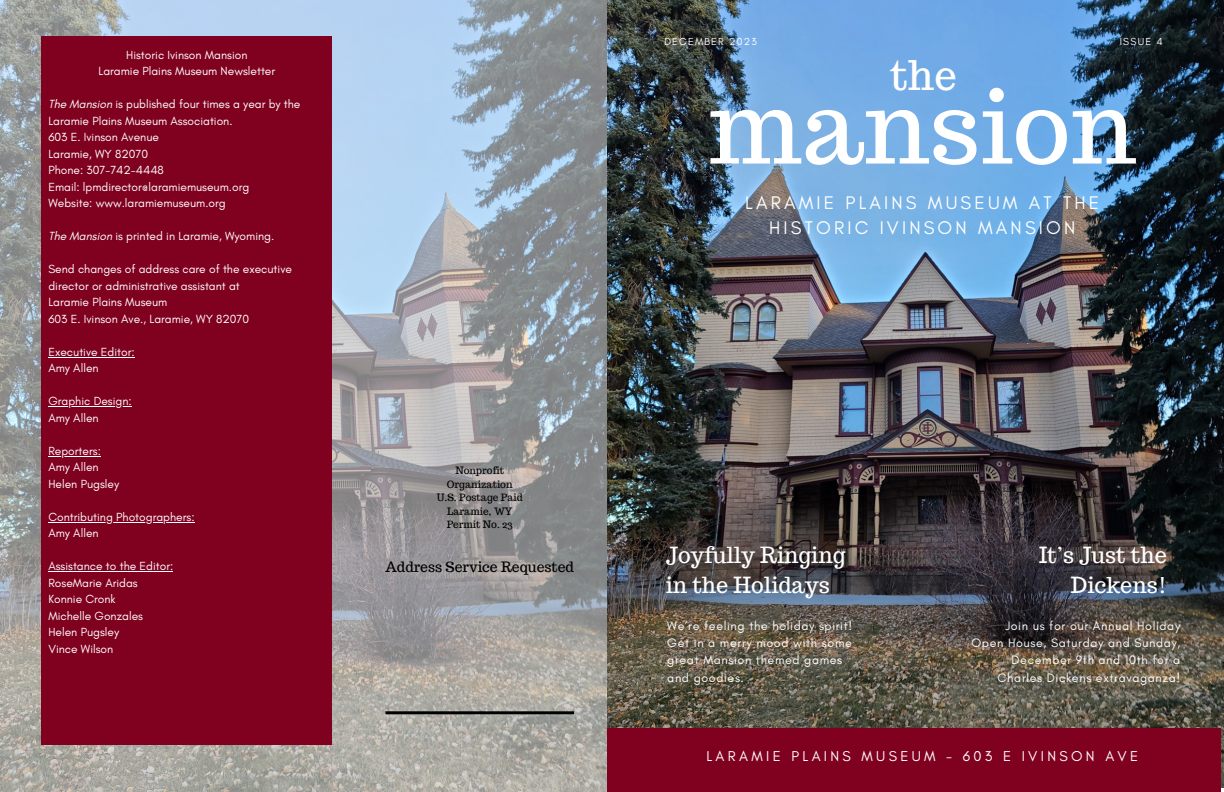
<style>
.page{position:relative;width:1224px;height:792px;background:#fff}
.page>*{position:absolute;margin:0;border:0;box-sizing:border-box;transform-origin:0 0}
.t1{font:99.6px "Trocchi";color:#fff}
.t2{font:40px "Trocchi";color:#fff}
.t3{font:21.8px/30px "Trocchi";color:#fff;text-align:right}
.t4{font:18.7px/25.5px "Glacial Indifference";letter-spacing:.17em;color:#fff;text-align:center}
.t5{font:14.5px "Glacial Indifference";letter-spacing:.23em;color:#fff}
.t6{font:14px "Trocchi";color:#000}
.t7{font:12.5px/17.2px "Glacial Indifference";letter-spacing:.05em;color:#fff}
.t8{font:12px/16.5px "Glacial Indifference";color:#fff}
.t9{font:10.4px "Glacial Indifference";letter-spacing:.12em;color:#fff}
.t10{font:10px/13.5px "Trocchi";color:#000;text-align:center}
.s1{font-style:italic}
</style>
<div class="page">
<img style="left:0;top:0;width:608px;height:792px">
<div style="left:42px;top:36px;width:290px;height:708px;background:#800020"></div>
<hr style="left:386px;top:711px;width:188px;height:3px;background:#000">
<img style="left:608px;top:0;width:616px;height:788px">
<div style="left:608px;top:728px;width:613px;height:64px;background:#800020"></div>
<hr style="left:48px;top:357px;width:87px;height:1px;background:#fff">
<hr style="left:48px;top:406px;width:84px;height:1px;background:#fff">
<hr style="left:48px;top:456px;width:53px;height:1px;background:#fff">
<hr style="left:48px;top:522px;width:147px;height:1px;background:#fff">
<hr style="left:48px;top:571px;width:125px;height:1px;background:#fff">
<p class="t8" style="left:126px;top:47px;width:123px">Historic Ivinson Mansion</p>
<p class="t8" style="left:99px;top:63px;width:178px">Laramie Plains Museum Newsletter</p>
<p class="t8" style="left:48px;top:96px;width:254px"><span class="s1">The Mansion</span> is published four times a year by the<br>Laramie Plains Museum Association.</p>
<p class="t8" style="left:48px;top:129px;width:112px">603 E. Ivinson Avenue</p>
<p class="t8" style="left:48px;top:146px;width:101px">Laramie, WY 82070</p>
<p class="t8" style="left:48px;top:162px;width:117px">Phone: 307-742-4448</p>
<p class="t8" style="left:48px;top:179px;width:202px">Email: lpmdirector@laramiemuseum.org</p>
<p class="t8" style="left:48px;top:195px;width:179px">Website: www.laramiemuseum.org</p>
<p class="t8" style="left:48px;top:228px;width:227px"><span class="s1">The Mansion</span> is printed in Laramie, Wyoming.</p>
<p class="t8" style="left:48px;top:261px;width:245px">Send changes of address care of the executive director or administrative assistant at</p>
<p class="t8" style="left:48px;top:294px;width:120px">Laramie Plains Museum</p>
<p class="t8" style="left:48px;top:311px;width:202px">603 E. Ivinson Ave., Laramie, WY 82070</p>
<p class="t8" style="left:48px;top:344px;width:88px">Executive Editor:</p>
<p class="t8" style="left:48px;top:360px;width:52px">Amy Allen</p>
<p class="t8" style="left:48px;top:393px;width:85px">Graphic Design:</p>
<p class="t8" style="left:48px;top:410px;width:52px">Amy Allen</p>
<p class="t8" style="left:48px;top:443px;width:54px">Reporters:</p>
<p class="t8" style="left:48px;top:459px;width:52px">Amy Allen</p>
<p class="t8" style="left:48px;top:476px;width:72px">Helen Pugsley</p>
<p class="t8" style="left:48px;top:509px;width:148px">Contributing Photographers:</p>
<p class="t8" style="left:48px;top:525px;width:52px">Amy Allen</p>
<p class="t8" style="left:48px;top:558px;width:126px">Assistance to the Editor:</p>
<p class="t8" style="left:48px;top:575px;width:91px">RoseMarie Aridas</p>
<p class="t8" style="left:48px;top:591px;width:69px">Konnie Cronk</p>
<p class="t8" style="left:48px;top:608px;width:96px">Michelle Gonzales</p>
<p class="t8" style="left:48px;top:624px;width:72px">Helen Pugsley</p>
<p class="t8" style="left:48px;top:641px;width:66px">Vince Wilson</p>
<p class="t10" style="left:447px;top:464px;width:67px">Nonprofit<br>Organization</p>
<p class="t10" style="left:437px;top:491px;width:88px">U.S. Postage Paid</p>
<p class="t10" style="left:447px;top:504px;width:67px">Laramie, WY</p>
<p class="t10" style="left:447px;top:518px;width:68px">Permit No. 23</p>
<p class="t6" style="left:386px;top:557px;width:190px">Address Service Requested</p>
<p class="t9" style="left:664px;top:35px;width:94px">DECEMBER 2023</p>
<p class="t9" style="left:1120px;top:35px;width:44px">ISSUE 4</p>
<p class="t2" style="left:891px;top:49px;width:68px">the</p>
<p class="t1" style="left:708px;top:62px;width:430px">mansion</p>
<p class="t4" style="left:745px;top:189px;width:356px">LARAMIE PLAINS MUSEUM AT THE<br>HISTORIC IVINSON MANSION</p>
<p class="t3" style="left:666px;top:540px;width:181px">Joyfully Ringing</p>
<p class="t3" style="left:666px;top:570px;width:166px">in the Holidays</p>
<p class="t7" style="left:667px;top:617px;width:186px">We’re feeling the holiday spirit!<br>Get in a merry mood with some great Mansion themed games and goodies.</p>
<p class="t3" style="left:1039px;top:540px;width:129px">It’s Just the<br>Dickens!</p>
<p class="t7" style="left:972px;top:617px;width:210px;text-align:right">Join us for our Annual Holiday<br>Open House, Saturday and Sunday,<br>December 9th and 10th for a<br>Charles Dickens extravaganza!</p>
<p class="t5" style="left:706px;top:747px;width:433px">LARAMIE PLAINS MUSEUM - 603 E IVINSON AVE</p>
</div>
